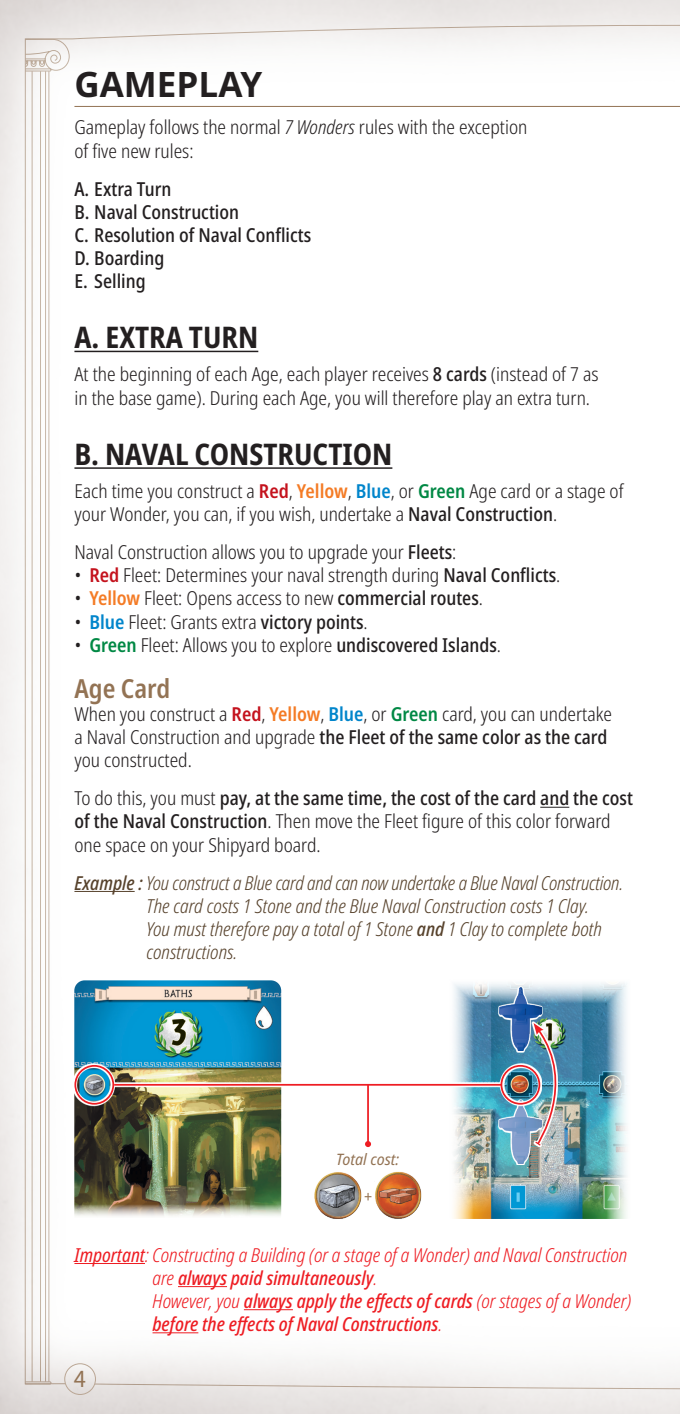
<style>
.page{position:relative;width:680px;height:1414px;background:#fff}
.page>*{position:absolute;margin:0;border:0;box-sizing:border-box;transform-origin:0 0}
.t1{font:700 35px "Noto Sans";color:#231f20}
.t2{font:700 condensed 29.75px "Noto Sans";color:#231f20}
.t3{font:600 condensed 26.25px "Noto Sans";color:#937354}
.PAGE{font:22.05px "Noto Sans CJ Kjp";color:#937354}
.PARAGRAPH___RETRAIT{font:300 condensed 19.25px/23.1px "Noto Sans";color:#231f20}
.EXAMPLE{font:italic 300 condensed 19.25px/23.1px "Noto Sans";color:#57422c}
.IMPORTANT{font:italic 300 condensed 19.25px/23.1px "Noto Sans";color:#ee1d23}
.t4{font:500 condensed 19.25px "Noto Sans";color:#231f20}
.LEGENDES{font:italic semi-condensed 15.75px "Noto Sans";color:#937354}
.s1{font-style:italic}
.s2{font-weight:500}
.s3{font-weight:600;color:#c4121d}
.s4{font-weight:600;color:#f47b25}
.s5{font-weight:600;color:#0085cb}
.s6{font-weight:600;color:#084}
.s7{font-weight:400}
</style>
<div class="page">
<img style="left:0;top:0;width:680px;height:1414px">
<img style="left:65px;top:1364px;width:30px;height:30px">
<div style="left:64px;top:1363px;width:32px;height:32px;border:1px solid #baa694;border-radius:50%"></div>
<hr style="left:74px;top:106px;width:606px;height:1px;background:#937354">
<hr style="left:74px;top:351px;width:184px;height:1px;background:#231f20">
<hr style="left:74px;top:467px;width:318px;height:2px;background:#231f20">
<svg style="left:540px;top:807px;width:29px;height:1px"></svg>
<hr style="left:74px;top:891px;width:61px;height:1px;background:#57422c">
<img style="left:444px;top:974px;width:192px;height:245px">
<img style="left:74px;top:980px;width:207px;height:239px">
<img style="left:313px;top:1171px;width:49px;height:49px">
<img style="left:373px;top:1171px;width:49px;height:49px">
<svg style="left:498px;top:1147px;width:44px;height:18px"></svg>
<img style="left:500px;top:1148px;width:41px;height:15px">
<svg style="left:498px;top:986px;width:44px;height:66px"></svg>
<img style="left:500px;top:988px;width:41px;height:63px">
<svg style="left:532px;top:1021px;width:26px;height:42px"></svg>
<img style="left:533px;top:1023px;width:44px;height:124px">
<img style="left:73px;top:1063px;width:468px;height:85px">
<hr style="left:114px;top:1084px;width:387px;height:2px;background:#ee1d23">
<hr style="left:367px;top:1085px;width:2px;height:59px;background:#ee1d23">
<svg style="left:365px;top:1141px;width:6px;height:6px"></svg>
<div style="left:500px;top:1065px;width:40px;height:39px;border:2px solid #ee1d23;border-radius:50%"></div>
<div style="left:74px;top:1065px;width:40px;height:39px;border:2px solid #ee1d23;border-radius:50%"></div>
<svg style="left:364px;top:1193px;width:7px;height:7px"></svg>
<hr style="left:74px;top:1263px;width:71px;height:1px;background:#ee1d23">
<hr style="left:178px;top:1286px;width:49px;height:1px;background:#ee1d23">
<hr style="left:244px;top:1309px;width:49px;height:1px;background:#ee1d23">
<hr style="left:152px;top:1332px;width:46px;height:1px;background:#ee1d23">
<h1 class="t1" style="left:74px;top:60px;width:189px">GAMEPLAY</h1>
<p class="PARAGRAPH___RETRAIT" style="left:74px;top:116px;width:454px">Gameplay follows the normal <span class="s1">7 Wonders</span> rules with the exception of five new rules:</p>
<p class="t4" style="left:74px;top:175px;width:98px">A. Extra Turn</p>
<p class="t4" style="left:74px;top:198px;width:166px">B. Naval Construction</p>
<p class="t4" style="left:74px;top:221px;width:238px">C. Resolution of Naval Conflicts</p>
<p class="t4" style="left:74px;top:244px;width:91px">D. Boarding</p>
<p class="t4" style="left:74px;top:267px;width:73px">E. Selling</p>
<h2 class="t2" style="left:74px;top:316px;width:185px">A. EXTRA TURN</h2>
<p class="PARAGRAPH___RETRAIT" style="left:74px;top:363px;width:525px">At the beginning of each Age, each player receives <span class="s2">8 cards</span> (instead of 7 as in the base game). During each Age, you will therefore play an extra turn.</p>
<h2 class="t2" style="left:74px;top:433px;width:319px">B. NAVAL CONSTRUCTION</h2>
<p class="PARAGRAPH___RETRAIT" style="left:74px;top:480px;width:550px">Each time you construct a <span class="s3">Red</span>, <span class="s4">Yellow</span>, <span class="s5">Blue</span>, or <span class="s6">Green</span> Age card or a stage of your Wonder, you can, if you wish, undertake a <span class="s2">Naval Construction</span>.</p>
<p class="PARAGRAPH___RETRAIT" style="left:74px;top:541px;width:383px">Naval Construction allows you to upgrade your <span class="s2">Fleets</span>:</p>
<p class="PARAGRAPH___RETRAIT" style="left:74px;top:564px;width:487px">• <span class="s3">Red</span> Fleet: Determines your naval strength during <span class="s2">Naval Conflicts</span>.</p>
<p class="PARAGRAPH___RETRAIT" style="left:74px;top:587px;width:410px">• <span class="s4">Yellow</span> Fleet: Opens access to new <span class="s2">commercial routes</span>.</p>
<p class="PARAGRAPH___RETRAIT" style="left:74px;top:610px;width:295px">• <span class="s5">Blue</span> Fleet: Grants extra <span class="s2">victory points</span>.</p>
<p class="PARAGRAPH___RETRAIT" style="left:74px;top:633px;width:428px">• <span class="s6">Green</span> Fleet: Allows you to explore <span class="s2">undiscovered Islands</span>.</p>
<h3 class="t3" style="left:74px;top:670px;width:97px">Age Card</h3>
<p class="PARAGRAPH___RETRAIT" style="left:74px;top:703px;width:539px">When you construct a <span class="s3">Red</span>, <span class="s4">Yellow</span>, <span class="s5">Blue</span>, or <span class="s6">Green</span> card, you can undertake a Naval Construction and upgrade <span class="s2">the Fleet of the same color as the card </span>you constructed.</p>
<p class="PARAGRAPH___RETRAIT" style="left:74px;top:787px;width:560px">To do this, you must <span class="s2">pay, at the same time, the cost of the card and the cost of the Naval Construction</span>. Then move the Fleet figure of this color forward one space on your Shipyard board.</p>
<p class="EXAMPLE" style="left:147px;top:871px;width:478px;text-indent:-72px"><span class="s2">Example :</span> You construct a Blue card and can now undertake a Blue Naval Construction.<br>The card costs 1 Stone and the Blue Naval Construction costs 1 Clay.<br>You must therefore pay a total of 1 Stone <span class="s2">and</span> 1 Clay to complete both constructions.</p>
<p class="LEGENDES" style="left:336px;top:1148px;width:64px">Total cost:</p>
<p class="IMPORTANT" style="left:152px;top:1243px;width:480px;text-indent:-78px"><span class="s7">Important</span>: Constructing a Building (or a stage of a Wonder) and Naval Construction are <span class="s2">always paid simultaneously</span>.<br>However, you <span class="s2">always apply the effects of cards</span> (or stages of a Wonder) <span class="s2">before the effects of Naval Constructions</span>.</p>
<p class="PAGE" style="left:74px;top:1367px;width:14px">4</p>
</div>
